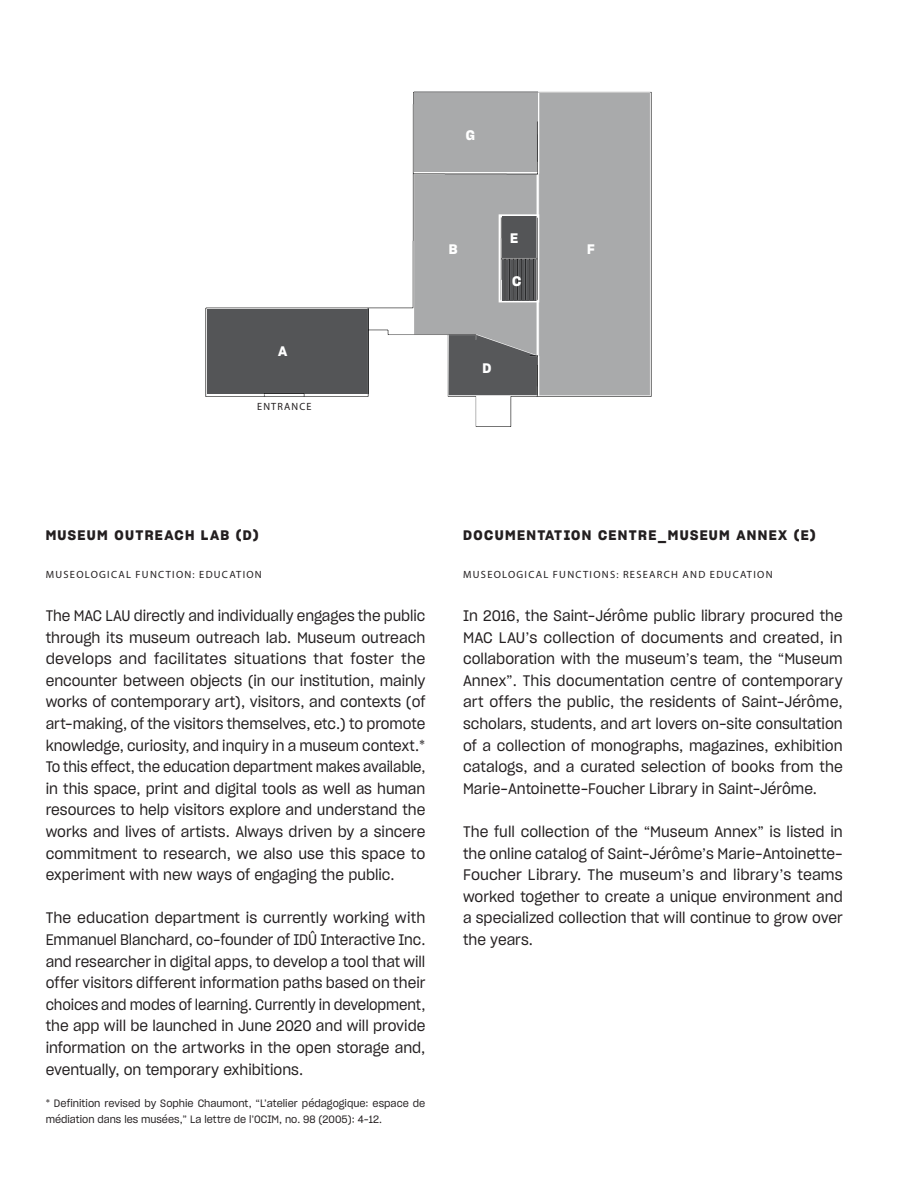
<style>
.page{position:relative;width:918px;height:1188px;background:#fff}
.page>*{position:absolute;margin:0;border:0;box-sizing:border-box;transform-origin:0 0}
.t1{font:15px/21.6px "Sharp Grotesk Book 18";color:#231f20;text-align:justify}
.t2{font:13.5px "Sharp Grotesk Sm Bold 20";letter-spacing:.1em;color:#231f20}
.t3{font:13.5px "Sharp Grotesk Sm Bold 20";color:#fff}
.t4{font:10.5px/16.2px "Sharp Grotesk Book 18";color:#231f20}
.t5{font:10.5px "Myriad Pro";letter-spacing:.12em;color:#231f20}
</style>
<div class="page">
<img style="left:206px;top:92px;width:445px;height:334px">
<p class="t3" style="left:278px;top:341px;width:11px">A</p>
<p class="t5" style="left:257px;top:400px;width:56px">ENTRANCE</p>
<p class="t3" style="left:466px;top:125px;width:11px">G</p>
<p class="t3" style="left:449px;top:238px;width:10px">B</p>
<p class="t3" style="left:510px;top:227px;width:10px">E</p>
<p class="t3" style="left:512px;top:270px;width:11px">C</p>
<p class="t3" style="left:483px;top:357px;width:10px">D</p>
<p class="t3" style="left:587px;top:238px;width:9px">F</p>
<p class="t2" style="left:46px;top:524px;width:215px">MUSEUM OUTREACH LAB (D)</p>
<p class="t5" style="left:46px;top:568px;width:218px">MUSEOLOGICAL FUNCTION: EDUCATION</p>
<p class="t1" style="left:46px;top:605px;width:381px">The MAC LAU directly and individually engages the public through its museum outreach lab. Museum outreach develops and facilitates situations that foster the encounter between objects (in our institution, mainly works of contemporary art), visitors, and contexts (of art-making, of the visitors themselves, etc.) to promote knowledge, curiosity, and inquiry in a museum context.* To this effect, the education department makes available, in this space, print and digital tools as well as human resources to help visitors explore and understand the works and lives of artists. Always driven by a sincere commitment to research, we also use this space to experiment with new ways of engaging the public.</p>
<p class="t1" style="left:46px;top:907px;width:381px">The education department is currently working with Emmanuel Blanchard, co-founder of IDÛ Interactive Inc. and researcher in digital apps, to develop a tool that will offer visitors different information paths based on their choices and modes of learning. Currently in development, the app will be launched in June 2020 and will provide information on the artworks in the open storage and, eventually, on temporary exhibitions.</p>
<p class="t4" style="left:46px;top:1095px;width:381px">* Definition revised by Sophie Chaumont, “L’atelier pédagogique: espace de médiation dans les musées,” La lettre de l’OCIM, no. 98 (2005): 4–12.</p>
<p class="t2" style="left:463px;top:524px;width:354px">DOCUMENTATION CENTRE_MUSEUM ANNEX (E)</p>
<p class="t5" style="left:463px;top:568px;width:311px">MUSEOLOGICAL FUNCTIONS: RESEARCH AND EDUCATION</p>
<p class="t1" style="left:463px;top:605px;width:381px">In 2016, the Saint-Jérôme public library procured the MAC LAU’s collection of documents and created, in collaboration with the museum’s team, the “Museum Annex”. This documentation centre of contemporary art offers the public, the residents of Saint-Jérôme, scholars, students, and art lovers on-site consultation of a collection of monographs, magazines, exhibition catalogs, and a curated selection of books from the Marie-Antoinette-Foucher Library in Saint-Jérôme.</p>
<p class="t1" style="left:463px;top:821px;width:381px">The full collection of the “Museum Annex” is listed in the online catalog of Saint-Jérôme’s Marie-Antoinette-Foucher Library. The museum’s and library’s teams worked together to create a unique environment and a specialized collection that will continue to grow over the years.</p>
</div>
